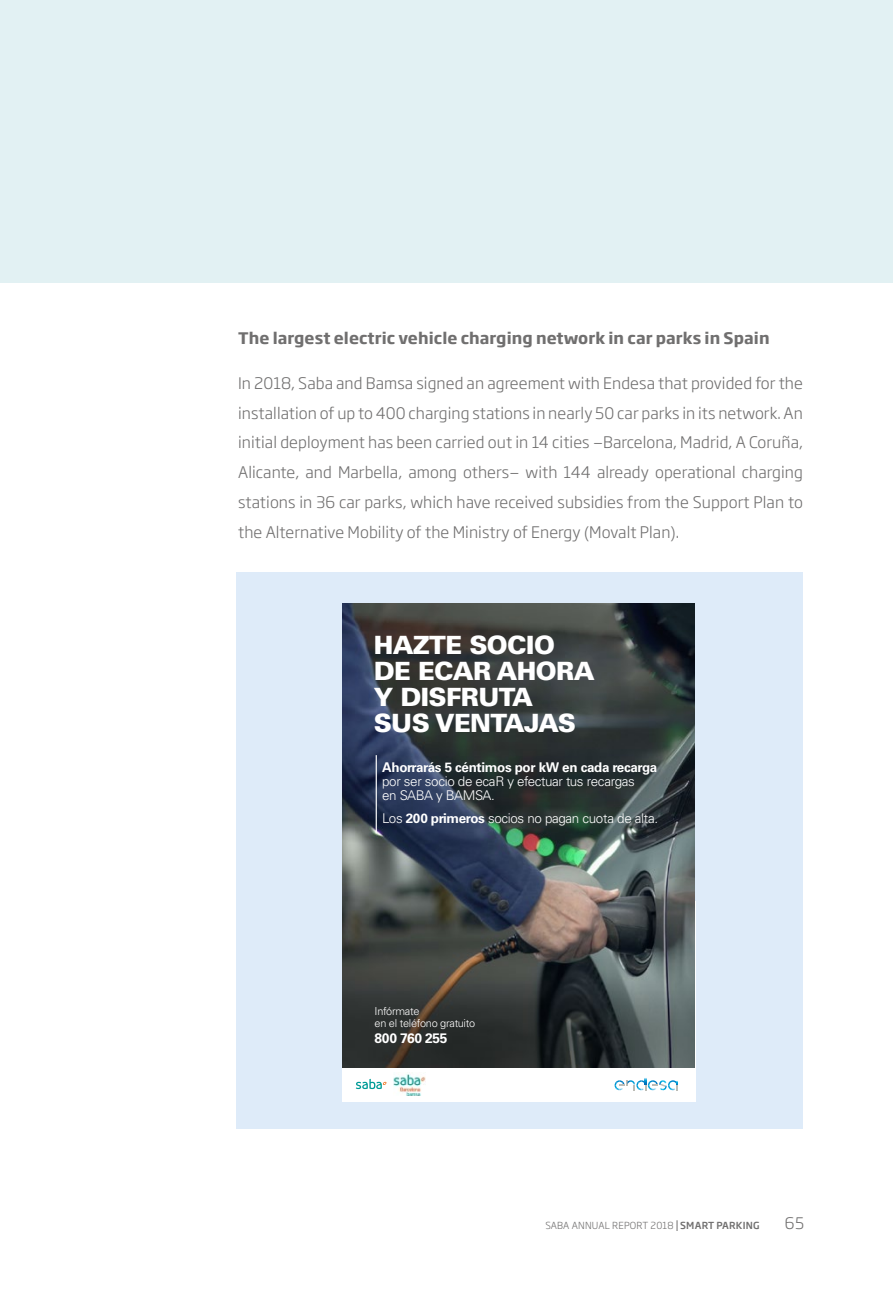
<style>
.page{position:relative;width:893px;height:1290px;background:#fff}
.page>*{position:absolute;margin:0;border:0;box-sizing:border-box;transform-origin:0 0}
.t1{font:900 25.2px/25.9px "Univers LT Std";letter-spacing:-.025em;color:#fff}
.t2{font:300 15.75px/29.8px "Soho Gothic Pro";letter-spacing:.005em;color:#706f6f;text-align:justify}
.t3{font:700 15.75px "Soho Gothic Pro";letter-spacing:.005em;color:#706f6f}
.t4{font:700 13.83px "Univers LT Std";letter-spacing:-.025em;color:#fff}
.t5{font:300 13.47px/14.2px "Univers LT Std";letter-spacing:-.025em;color:#fff}
.t6{font:700 13.47px "Univers LT Std";letter-spacing:-.025em;color:#fff}
.t7{font:300 11.03px/11.4px "Univers LT Std";letter-spacing:-.025em;color:#fff}
.t8{font:300 9.62px "Soho Gothic Pro";letter-spacing:.02em;color:#706f6f}
.s1{font-weight:700}
.s2{font-weight:500}
</style>
<div class="page">
<div style="left:0;top:0;width:893px;height:283px;background:#e2f1f3"></div>
<div style="left:236px;top:572px;width:566px;height:557px;background:#deebf9"></div>
<div style="left:342px;top:901px;width:353px;height:200px;background:#fff"></div>
<img style="left:342px;top:603px;width:353px;height:464px">
<svg style="left:615px;top:1078px;width:63px;height:12px"></svg>
<svg style="left:356px;top:1079px;width:31px;height:10px"></svg>
<img style="left:394px;top:1074px;width:32px;height:21px">
<hr style="left:376px;top:755px;width:1px;height:78px;background:#fff">
<p class="t3" style="left:238px;top:326px;width:533px">The largest electric vehicle charging network in car parks in Spain</p>
<p class="t2" style="left:238px;top:367px;width:566px">In 2018, Saba and Bamsa signed an agreement with Endesa that provided for the installation of up to 400 charging stations in nearly 50 car parks in its network. An initial deployment has been carried out in 14 cities —Barcelona, Madrid, A Coruña, Alicante, and Marbella, among others— with 144 already operational charging stations in 36 car parks, which have received subsidies from the Support Plan to the Alternative Mobility of the Ministry of Energy (Movalt Plan).</p>
<h1 class="t1" style="left:374px;top:632px;width:222px">HAZTE SOCIO<br>DE ECAR AHORA<br>Y DISFRUTA<br>SUS VENTAJAS</h1>
<p class="t6" style="left:382px;top:759px;width:276px">Ahorrarás 5 céntimos por kW en cada recarga</p>
<p class="t5" style="left:382px;top:774px;width:254px">por ser socio de ecaR y efectuar tus recargas en SABA y BAMSA.</p>
<p class="t5" style="left:382px;top:811px;width:278px">Los <span class="s1">200 primeros</span> socios no pagan cuota de alta.</p>
<p class="t7" style="left:375px;top:1005px;width:102px">Infórmate<br>en el teléfono gratuito</p>
<p class="t4" style="left:375px;top:1030px;width:74px">800 760 255</p>
<p class="t8" style="left:545px;top:1218px;width:216px">SABA ANNUAL REPORT 2018 <span class="s2">SMART PARKING</span></p>
<p class="t2" style="left:785px;top:1207px;width:21px">65</p>
</div>
